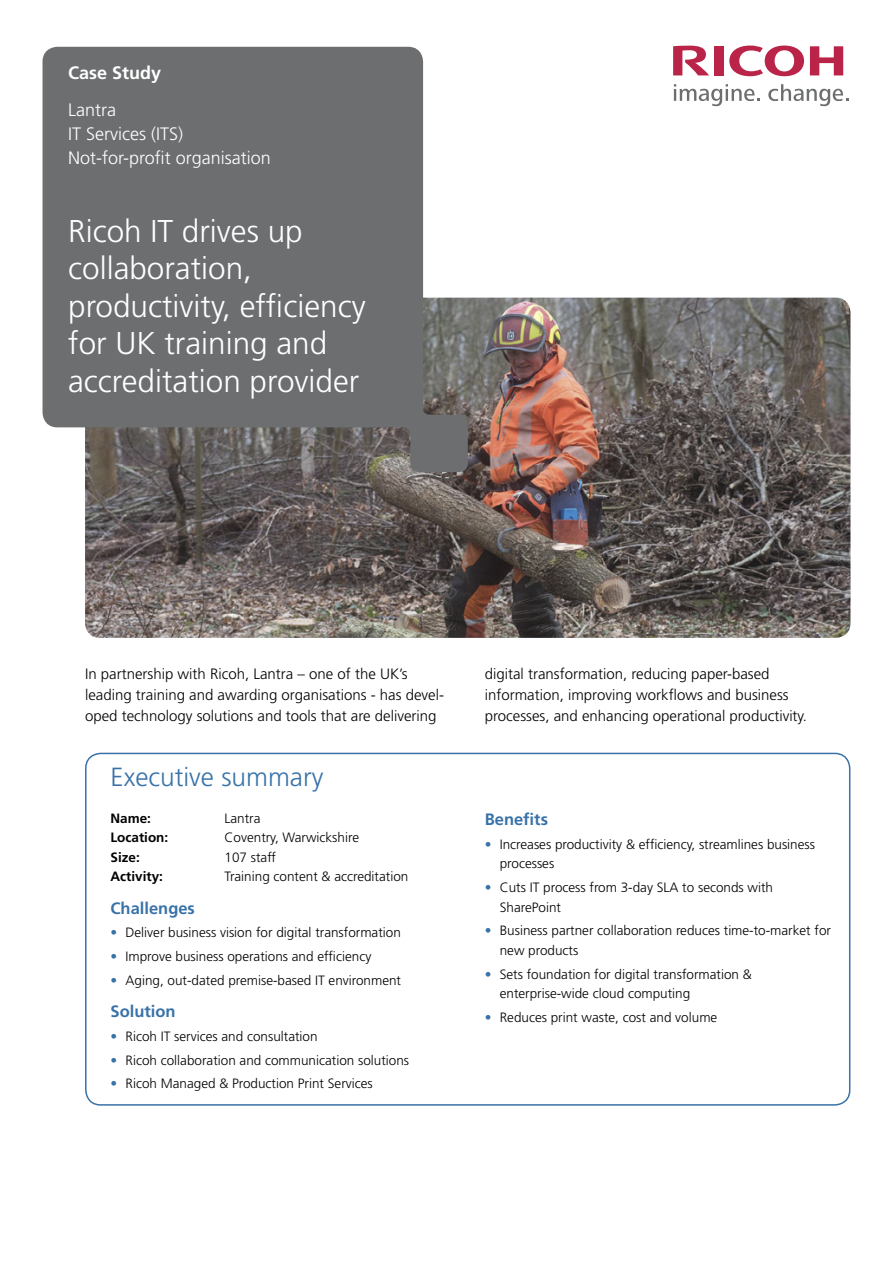
<style>
.page{position:relative;width:893px;height:1263px;background:#fff}
.page>*{position:absolute;margin:0;border:0;box-sizing:border-box;transform-origin:0 0}
.t1{font:300 31.5px/37.5px "Frutiger";color:#fff}
.t2{font:300 26.25px "Frutiger";color:#3872a8}
.t3{font:300 18px "Frutiger";color:#fff}
.t4{font:700 18px "Frutiger";color:#fff}
.t5{font:700 16.5px "Frutiger";color:#3872a8}
.t6{font:300 15px/21px "Frutiger";color:#000}
.t7{font:300 13.5px/19.5px "Frutiger";color:#000}
.t8{font:700 13.5px "Frutiger";color:#000}
.s1{color:#3872a8}
</style>
<div class="page">
<img style="left:85px;top:298px;width:765px;height:340px">
<svg style="left:729px;top:46px;width:75px;height:30px"></svg>
<svg style="left:810px;top:46px;width:33px;height:29px"></svg>
<div style="left:714px;top:46px;width:10px;height:29px;background:#bb2449"></div>
<svg style="left:673px;top:46px;width:36px;height:29px"></svg>
<svg style="left:674px;top:84px;width:86px;height:23px"></svg>
<svg style="left:768px;top:84px;width:80px;height:23px"></svg>
<svg style="left:43px;top:47px;width:425px;height:425px;fill:#6d6e70"></svg>
<div style="left:85px;top:753px;width:765px;height:353px;border:2px solid #3872a8;border-radius:15px"></div>
<p class="t4" style="left:68px;top:62px;width:95px">Case Study</p>
<p class="t3" style="left:68px;top:100px;width:49px">Lantra</p>
<p class="t3" style="left:68px;top:124px;width:116px">IT Services (ITS)</p>
<p class="t3" style="left:68px;top:148px;width:204px">Not-for-profit organisation</p>
<p class="t1" style="left:68px;top:212px;width:299px">Ricoh IT drives up collaboration, productivity, efficiency for UK training and accreditation provider</p>
<p class="t6" style="left:85px;top:664px;width:360px">In partnership with Ricoh, Lantra – one of the UK’s leading training and awarding organisations - has devel&shy;oped technology solutions and tools that are delivering</p>
<p class="t6" style="left:485px;top:664px;width:324px">digital transformation, reducing paper-based information, improving workflows and business processes, and enhancing operational productivity.</p>
<p class="t2" style="left:111px;top:762px;width:214px">Executive summary</p>
<p class="t8" style="left:111px;top:810px;width:42px">Name:</p>
<p class="t7" style="left:225px;top:808px;width:37px">Lantra</p>
<p class="t8" style="left:111px;top:830px;width:59px">Location:</p>
<p class="t7" style="left:225px;top:828px;width:136px">Coventry, Warwickshire</p>
<p class="t8" style="left:111px;top:849px;width:31px">Size:</p>
<p class="t7" style="left:225px;top:847px;width:53px">107 staff</p>
<p class="t8" style="left:111px;top:869px;width:54px">Activity:</p>
<p class="t7" style="left:225px;top:867px;width:185px">Training content &amp; accreditation</p>
<p class="t5" style="left:111px;top:898px;width:86px">Challenges</p>
<p class="t7" style="left:111px;top:923px;width:292px"><span class="s1">•</span> Deliver business vision for digital transformation</p>
<p class="t7" style="left:111px;top:947px;width:262px"><span class="s1">•</span> Improve business operations and efficiency</p>
<p class="t7" style="left:111px;top:970px;width:292px"><span class="s1">•</span> Aging, out-dated premise-based IT environment</p>
<p class="t5" style="left:111px;top:1002px;width:67px">Solution</p>
<p class="t7" style="left:111px;top:1026px;width:209px"><span class="s1">•</span> Ricoh IT services and consultation</p>
<p class="t7" style="left:111px;top:1050px;width:300px"><span class="s1">•</span> Ricoh collaboration and communication solutions</p>
<p class="t7" style="left:111px;top:1074px;width:264px"><span class="s1">•</span> Ricoh Managed &amp; Production Print Services</p>
<p class="t5" style="left:485px;top:810px;width:65px">Benefits</p>
<p class="t7" style="left:500px;top:834px;width:317px;text-indent:-15px"><span class="s1">•</span> Increases productivity &amp; efficiency, streamlines business processes</p>
<p class="t7" style="left:500px;top:878px;width:275px;text-indent:-15px"><span class="s1">•</span> Cuts IT process from 3-day SLA to seconds with<br>SharePoint</p>
<p class="t7" style="left:500px;top:921px;width:333px;text-indent:-15px"><span class="s1">•</span> Business partner collaboration reduces time-to-market for new products</p>
<p class="t7" style="left:500px;top:964px;width:254px;text-indent:-15px"><span class="s1">•</span> Sets foundation for digital transformation &amp; enterprise-wide cloud computing</p>
<p class="t7" style="left:485px;top:1007px;width:234px"><span class="s1">•</span> Reduces print waste, cost and volume</p>
</div>
